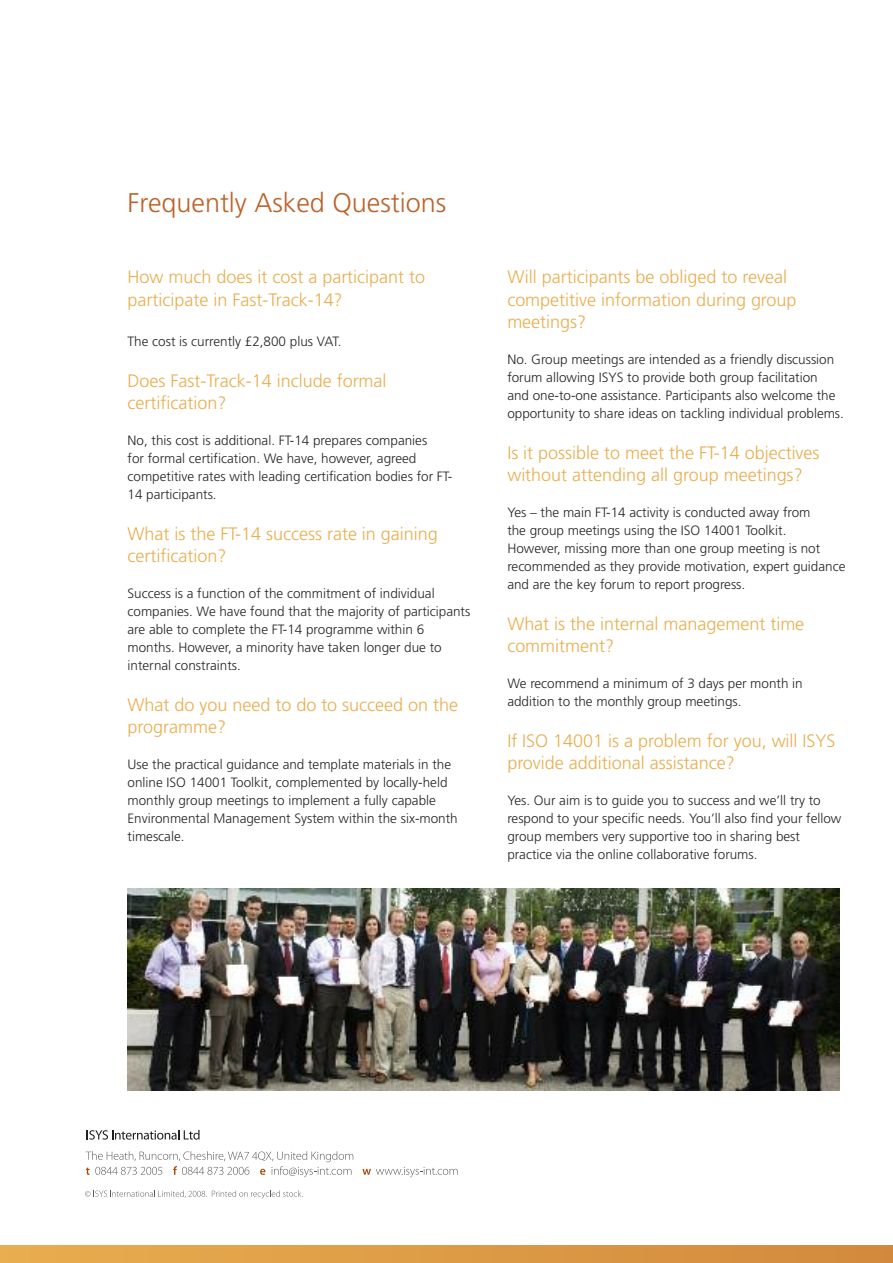
<style>
.page{position:relative;width:893px;height:1263px;background:#fff}
.page>*{position:absolute;margin:0;border:0;box-sizing:border-box;transform-origin:0 0}
.t1{font:300 27px "Frutiger";color:#bb632a}
.t2{font:300 18px/22.5px "Frutiger";color:#e9ae4f}
.t3{font:300 13.5px/18px "Frutiger";color:#272627}
</style>
<div class="page">
<div style="left:0;top:1246px;width:893px;height:17px;background:linear-gradient(to right,#e9ae4f,#d2893d)"></div>
<img style="left:128px;top:889px;width:711px;height:201px">
<svg style="left:85px;top:1190px;width:218px;height:9px"></svg>
<svg style="left:87px;top:1130px;width:113px;height:9px"></svg>
<svg style="left:86px;top:1151px;width:267px;height:26px"></svg>
<svg style="left:362px;top:1167px;width:96px;height:10px"></svg>
<h1 class="t1" style="left:128px;top:191px;width:320px">Frequently Asked Questions</h1>
<h2 class="t2" style="left:128px;top:267px;width:299px">How much does it cost a participant to participate in Fast-Track-14?</h2>
<p class="t3" style="left:128px;top:333px;width:215px">The cost is currently £2,800 plus VAT.</p>
<h2 class="t2" style="left:128px;top:370px;width:261px">Does Fast-Track-14 include formal certification?</h2>
<p class="t3" style="left:128px;top:432px;width:326px">No, this cost is additional. FT-14 prepares companies<br>for formal certification. We have, however, agreed competitive rates with leading certification bodies for FT-14 participants.</p>
<h2 class="t2" style="left:128px;top:523px;width:312px">What is the FT-14 success rate in gaining certification?</h2>
<p class="t3" style="left:128px;top:585px;width:344px">Success is a function of the commitment of individual companies. We have found that the majority of participants are able to complete the FT-14 programme within 6 months. However, a minority have taken longer due to internal constraints.</p>
<h2 class="t2" style="left:128px;top:694px;width:332px">What do you need to do to succeed on the programme?</h2>
<p class="t3" style="left:128px;top:756px;width:332px">Use the practical guidance and template materials in the online ISO 14001 Toolkit, complemented by locally-held monthly group meetings to implement a fully capable Environmental Management System within the six-month timescale.</p>
<h2 class="t2" style="left:507px;top:267px;width:291px">Will participants be obliged to reveal competitive information during group meetings?</h2>
<p class="t3" style="left:507px;top:351px;width:338px">No. Group meetings are intended as a friendly discussion forum allowing ISYS to provide both group facilitation<br>and one-to-one assistance. Participants also welcome the opportunity to share ideas on tackling individual problems.</p>
<h2 class="t2" style="left:507px;top:442px;width:314px">Is it possible to meet the FT-14 objectives without attending all group meetings?</h2>
<p class="t3" style="left:507px;top:504px;width:340px">Yes – the main FT-14 activity is conducted away from<br>the group meetings using the ISO 14001 Toolkit.<br>However, missing more than one group meeting is not recommended as they provide motivation, expert guidance and are the key forum to report progress.</p>
<h2 class="t2" style="left:507px;top:613px;width:298px">What is the internal management time commitment?</h2>
<p class="t3" style="left:507px;top:675px;width:297px">We recommend a minimum of 3 days per month in addition to the monthly group meetings.</p>
<h2 class="t2" style="left:507px;top:730px;width:330px">If ISO 14001 is a problem for you, will ISYS provide additional assistance?</h2>
<p class="t3" style="left:507px;top:792px;width:336px">Yes. Our aim is to guide you to success and we’ll try to respond to your specific needs. You’ll also find your fellow group members very supportive too in sharing best practice via the online collaborative forums.</p>
</div>
